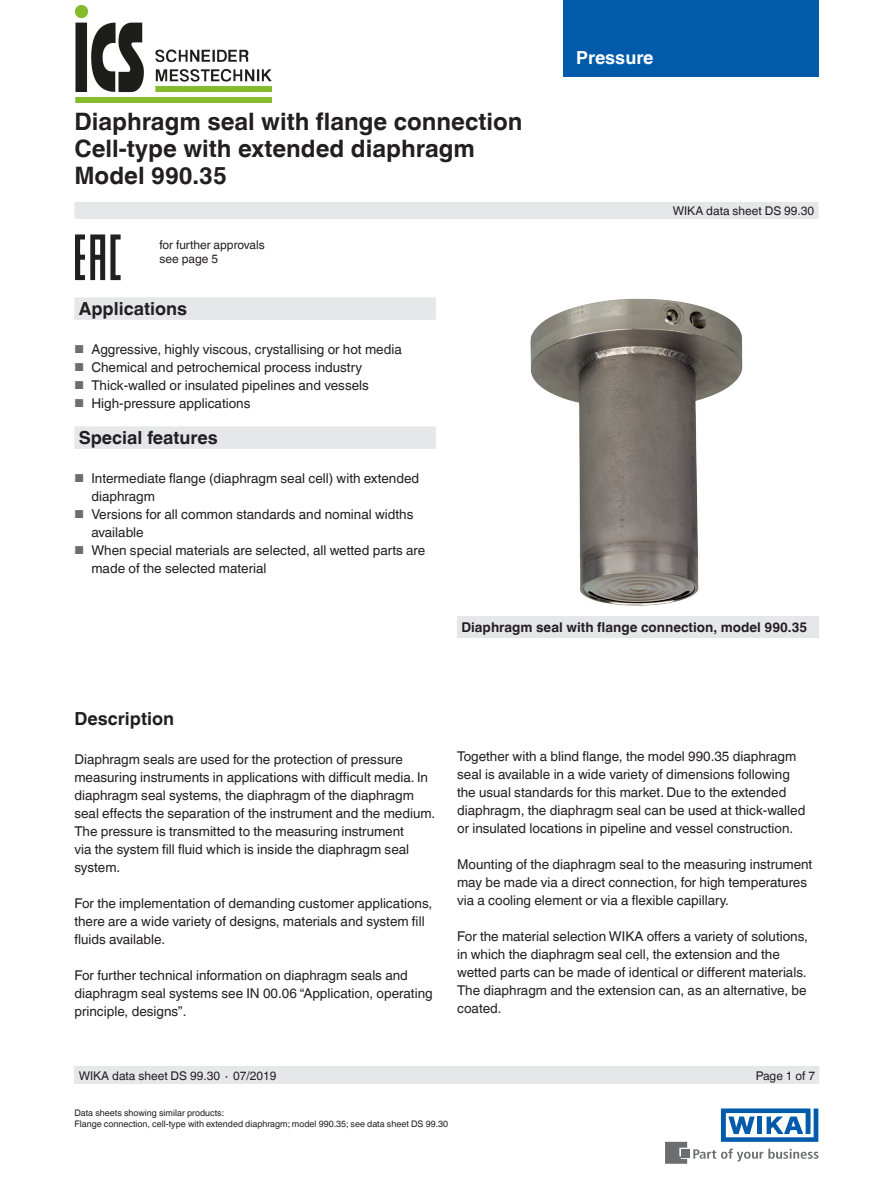
<style>
.page{position:relative;width:893px;height:1188px;background:#fff}
.page>*{position:absolute;margin:0;border:0;box-sizing:border-box;transform-origin:0 0}
.t1{font:700 24px/27px "Helvetica World";color:#231f20}
.t2{font:700 18px "Helvetica World";color:#231f20}
.t3{font:700 18px "Helvetica World";color:#fff}
.t4{font:13.5px/18px "Helvetica World";color:#231f20}
.t5{font:700 13.5px "Helvetica World";color:#231f20}
.t6{font:12px/13.5px "Helvetica World";color:#231f20}
.t7{font:9px/10.5px "Helvetica World";color:#231f20}
.s1{font-size:11.55px;color:#6c6d70}
</style>
<div class="page">
<svg style="left:693px;top:1149px;width:126px;height:13px"></svg>
<div style="left:682px;top:1150px;width:8px;height:8px;background:#6c6d70"></div>
<svg style="left:665px;top:1142px;width:22px;height:22px"></svg>
<svg style="left:721px;top:1108px;width:97px;height:34px"></svg>
<div style="left:563px;top:0;width:256px;height:76px;background:#015aaa"></div>
<div style="left:74px;top:202px;width:745px;height:17px;background:#e6e7e9"></div>
<div style="left:74px;top:1066px;width:745px;height:18px;background:#e6e7e9"></div>
<div style="left:74px;top:297px;width:362px;height:23px;background:#e6e7e9"></div>
<div style="left:74px;top:426px;width:362px;height:23px;background:#e6e7e9"></div>
<div style="left:457px;top:616px;width:362px;height:22px;background:#e6e7e9"></div>
<svg style="left:75px;top:234px;width:46px;height:46px"></svg>
<img style="left:530px;top:298px;width:213px;height:308px">
<img style="left:76px;top:5px;width:195px;height:98px">
<h1 class="t1" style="left:74px;top:108px;width:450px">Diaphragm seal with flange connection<br>Cell-type with extended diaphragm<br>Model 990.35</h1>
<p class="t6" style="left:159px;top:238px;width:107px">for further approvals see page 5</p>
<h2 class="t2" style="left:79px;top:298px;width:110px">Applications</h2>
<p class="t4" style="left:74px;top:340px;width:329px"><span class="s1">■</span> Aggressive, highly viscous, crystallising or hot media</p>
<p class="t4" style="left:74px;top:358px;width:289px"><span class="s1">■</span> Chemical and petrochemical process industry</p>
<p class="t4" style="left:74px;top:376px;width:296px"><span class="s1">■</span> Thick-walled or insulated pipelines and vessels</p>
<p class="t4" style="left:74px;top:394px;width:178px"><span class="s1">■</span> High-pressure applications</p>
<h2 class="t2" style="left:79px;top:427px;width:141px">Special features</h2>
<p class="t4" style="left:91px;top:469px;width:329px;text-indent:-17px"><span class="s1">■</span> Intermediate flange (diaphragm seal cell) with extended diaphragm</p>
<p class="t4" style="left:91px;top:505px;width:323px;text-indent:-17px"><span class="s1">■</span> Versions for all common standards and nominal widths available</p>
<p class="t4" style="left:91px;top:541px;width:335px;text-indent:-17px"><span class="s1">■</span> When special materials are selected, all wetted parts are made of the selected material</p>
<h2 class="t3" style="left:576px;top:47px;width:79px">Pressure</h2>
<p class="t6" style="left:673px;top:204px;width:143px">WIKA data sheet DS 99.30</p>
<p class="t5" style="left:461px;top:619px;width:347px">Diaphragm seal with flange connection, model 990.35</p>
<h2 class="t2" style="left:74px;top:708px;width:101px">Description</h2>
<p class="t4" style="left:74px;top:750px;width:362px">Diaphragm seals are used for the protection of pressure measuring instruments in applications with difficult media. In diaphragm seal systems, the diaphragm of the diaphragm seal effects the separation of the instrument and the medium.<br>The pressure is transmitted to the measuring instrument<br>via the system fill fluid which is inside the diaphragm seal system.</p>
<p class="t4" style="left:74px;top:894px;width:359px">For the implementation of demanding customer applications, there are a wide variety of designs, materials and system fill fluids available.</p>
<p class="t4" style="left:74px;top:966px;width:360px">For further technical information on diaphragm seals and diaphragm seal systems see IN 00.06 “Application, operating principle, designs”.</p>
<p class="t4" style="left:457px;top:747px;width:350px">Together with a blind flange, the model 990.35 diaphragm seal is available in a wide variety of dimensions following the usual standards for this market. Due to the extended diaphragm, the diaphragm seal can be used at thick-walled or insulated locations in pipeline and vessel construction.</p>
<p class="t4" style="left:457px;top:855px;width:357px">Mounting of the diaphragm seal to the measuring instrument may be made via a direct connection, for high temperatures via a cooling element or via a flexible capillary.</p>
<p class="t4" style="left:457px;top:927px;width:352px">For the material selection WIKA offers a variety of solutions, in which the diaphragm seal cell, the extension and the wetted parts can be made of identical or different materials.<br>The diaphragm and the extension can, as an alternative, be coated.</p>
<p class="t6" style="left:79px;top:1069px;width:199px">WIKA data sheet DS 99.30 ∙ 07/2019</p>
<p class="t7" style="left:74px;top:1108px;width:375px">Data sheets showing similar products:<br>Flange connection, cell-type with extended diaphragm; model 990.35; see data sheet DS 99.30</p>
<p class="t6" style="left:756px;top:1069px;width:61px">Page 1 of 7</p>
</div>
